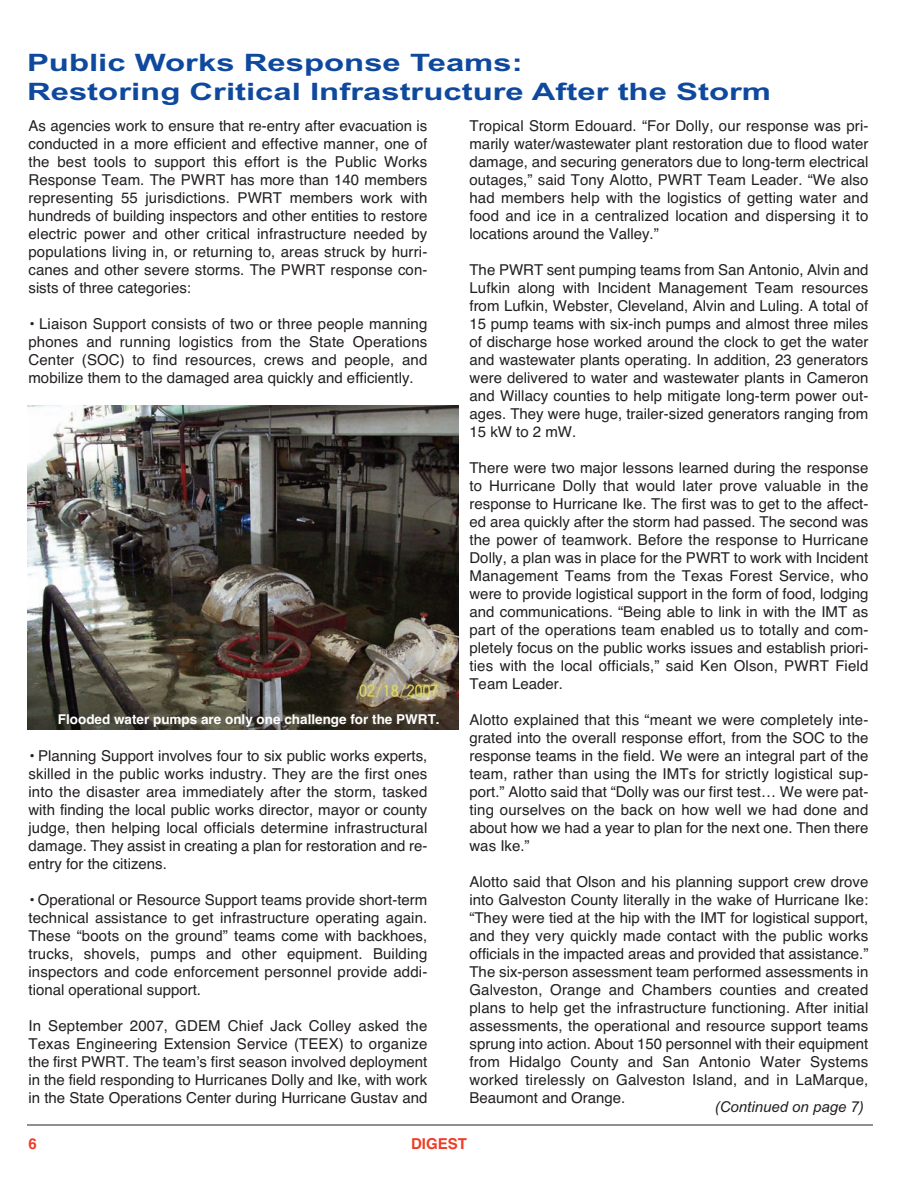
<style>
.page{position:relative;width:918px;height:1188px;background:#fff}
.page>*{position:absolute;margin:0;border:0;box-sizing:border-box;transform-origin:0 0}
.t1{font:700 24px/28.8px "Arial";color:#0f499d;scale:1.37 1}
.t2{font:15px/18px "Helvetica";color:#231f20;text-align:justify}
.t3{font:italic 15px "Arial";color:#231f20}
.t4{font:700 15px "Helvetica";color:#ef3c25}
.t5{font:700 13.5px "Helvetica";color:#fff}
</style>
<div class="page">
<hr style="left:27px;top:1125px;width:846px;height:1px;background:#231f20">
<img style="left:27px;top:406px;width:432px;height:324px">
<h1 class="t1" style="left:27px;top:49px;width:545px">Public Works Response Teams:<br>Restoring Critical Infrastructure After the Storm</h1>
<p class="t2" style="left:28px;top:117px;width:400px">As agencies work to ensure that re-entry after evacuation is conducted in a more efficient and effective manner, one of the best tools to support this effort is the Public Works Response Team. The PWRT has more than 140 members representing 55 jurisdictions. PWRT members work with hundreds of building inspectors and other entities to restore electric power and other critical infrastructure needed by populations living in, or returning to, areas struck by hurri&shy;canes and other severe storms. The PWRT response con&shy;sists of three categories:</p>
<p class="t2" style="left:28px;top:315px;width:400px">• Liaison Support consists of two or three people manning phones and running logistics from the State Operations Center (SOC) to find resources, crews and people, and mobilize them to the damaged area quickly and efficiently.</p>
<p class="t2" style="left:470px;top:117px;width:400px">Tropical Storm Edouard. “For Dolly, our response was pri&shy;marily water/wastewater plant restoration due to flood water damage, and securing generators due to long-term electrical outages,” said Tony Alotto, PWRT Team Leader. “We also had members help with the logistics of getting water and food and ice in a centralized location and dispersing it to locations around the Valley.”</p>
<p class="t2" style="left:470px;top:261px;width:400px">The PWRT sent pumping teams from San Antonio, Alvin and Lufkin along with Incident Management Team resources from Lufkin, Webster, Cleveland, Alvin and Luling. A total of 15 pump teams with six-inch pumps and almost three miles of discharge hose worked around the clock to get the water and wastewater plants operating. In addition, 23 generators were delivered to water and wastewater plants in Cameron and Willacy counties to help mitigate long-term power out&shy;ages. They were huge, trailer-sized generators ranging from 15 kW to 2 mW.</p>
<p class="t2" style="left:470px;top:459px;width:400px">There were two major lessons learned during the response to Hurricane Dolly that would later prove valuable in the response to Hurricane Ike. The first was to get to the affect&shy;ed area quickly after the storm had passed. The second was the power of teamwork. Before the response to Hurricane Dolly, a plan was in place for the PWRT to work with Incident Management Teams from the Texas Forest Service, who were to provide logistical support in the form of food, lodging and communications. “Being able to link in with the IMT as part of the operations team enabled us to totally and com&shy;pletely focus on the public works issues and establish priori&shy;ties with the local officials,” said Ken Olson, PWRT Field Team Leader.</p>
<p class="t2" style="left:470px;top:711px;width:400px">Alotto explained that this “meant we were completely inte&shy;grated into the overall response effort, from the SOC to the response teams in the field. We were an integral part of the team, rather than using the IMTs for strictly logistical sup&shy;port.” Alotto said that “Dolly was our first test… We were pat&shy;ting ourselves on the back on how well we had done and about how we had a year to plan for the next one. Then there was Ike.”</p>
<p class="t2" style="left:470px;top:873px;width:400px">Alotto said that Olson and his planning support crew drove into Galveston County literally in the wake of Hurricane Ike: “They were tied at the hip with the IMT for logistical support, and they very quickly made contact with the public works officials in the impacted areas and provided that assistance.” The six-person assessment team performed assessments in Galveston, Orange and Chambers counties and created plans to help get the infrastructure functioning. After initial assessments, the operational and resource support teams sprung into action. About 150 personnel with their equipment from Hidalgo County and San Antonio Water Systems worked tirelessly on Galveston Island, and in LaMarque, Beaumont and Orange.</p>
<p class="t5" style="left:58px;top:712px;width:383px">Flooded water pumps are only one challenge for the PWRT.</p>
<p class="t2" style="left:28px;top:747px;width:400px">• Planning Support involves four to six public works experts, skilled in the public works industry. They are the first ones into the disaster area immediately after the storm, tasked with finding the local public works director, mayor or county judge, then helping local officials determine infrastructural damage. They assist in creating a plan for restoration and re&shy;entry for the citizens.</p>
<p class="t2" style="left:28px;top:891px;width:400px">• Operational or Resource Support teams provide short-term technical assistance to get infrastructure operating again.<br>These “boots on the ground” teams come with backhoes, trucks, shovels, pumps and other equipment. Building inspectors and code enforcement personnel provide addi&shy;tional operational support.</p>
<p class="t2" style="left:28px;top:1017px;width:400px">In September 2007, GDEM Chief Jack Colley asked the Texas Engineering Extension Service (TEEX) to organize the first PWRT. The team’s first season involved deployment in the field responding to Hurricanes Dolly and Ike, with work in the State Operations Center during Hurricane Gustav and</p>
<p class="t3" style="left:715px;top:1098px;width:151px">(Continued on page 7)</p>
<p class="t4" style="left:28px;top:1135px;width:10px">6</p>
<p class="t4" style="left:411px;top:1135px;width:57px">DIGEST</p>
</div>
